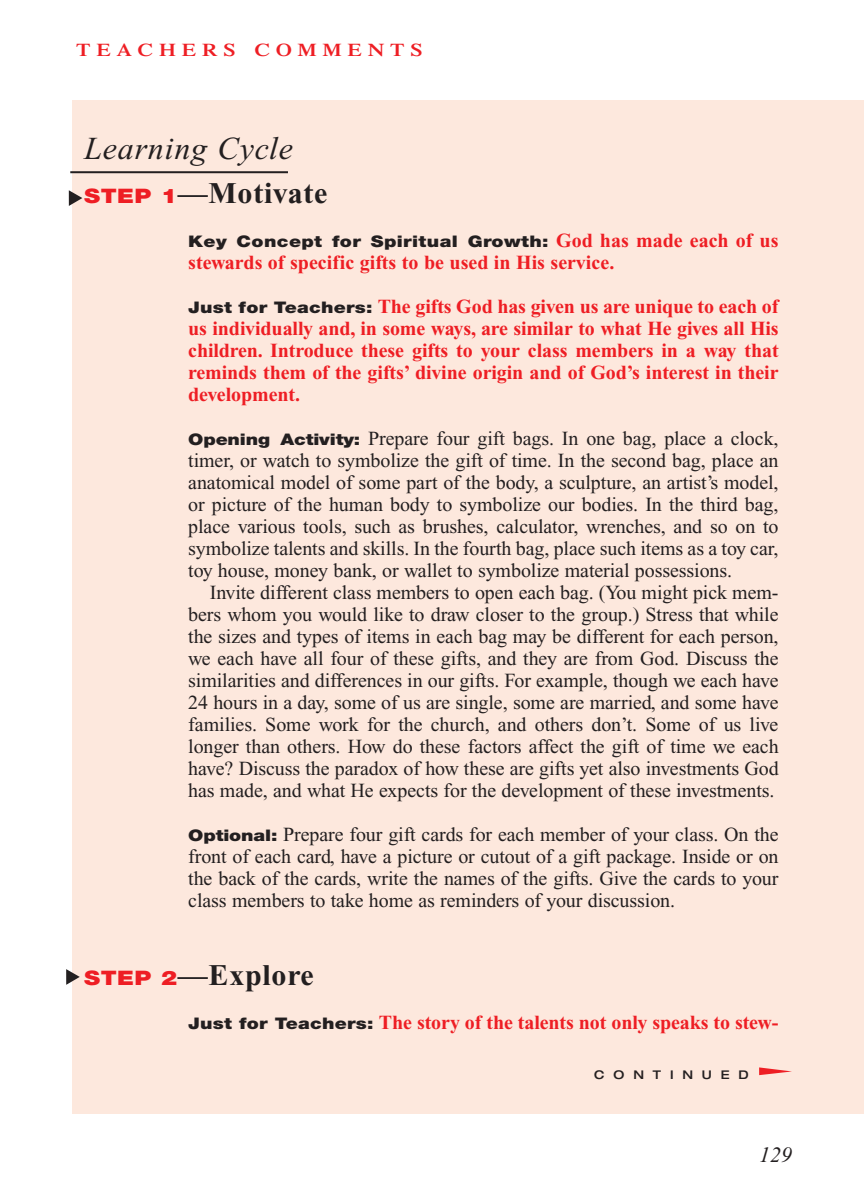
<style>
.page{position:relative;width:864px;height:1188px;background:#fff}
.page>*{position:absolute;margin:0;border:0;box-sizing:border-box;transform-origin:0 0}
.t1{font:italic 32px "Times New Roman";letter-spacing:.025em;color:#231f20}
.t2{font:700 30px "Times New Roman";letter-spacing:.025em;color:#231f20}
.t3{font:italic 22px "Times New Roman";color:#231f20}
.t4{font:20px/22px "Times New Roman";letter-spacing:-.005em;color:#231f20;text-align:justify}
.t5{font:700 20px/22px "Times New Roman";letter-spacing:-.005em;color:#ee1e24;text-align:justify}
.t6{font:600 18px "Times";letter-spacing:.265em;color:#ee1e24;scale:1.2 1}
.t7{font:900 16px "Helvetica Neue";letter-spacing:.02em;color:#231f20;scale:1.2 1}
.t8{font:500 expanded 12px "Helvetica Neue";letter-spacing:.74em;color:#231f20}
.s1{font-family:"Helvetica Neue";font-weight:900;font-size:20px;color:#ee1e24}
.s2{font-family:"Times New Roman";font-weight:700;font-size:20px;color:#ee1e24}
.s3{font-family:"Helvetica Neue";font-weight:900;font-size:16px;color:#231f20}
.s4{font-family:"Helvetica Neue";font-weight:900;font-size:16px}
</style>
<div class="page">
<div style="left:73px;top:100px;width:791px;height:1013px;background:#fde8dd"></div>
<svg style="left:759px;top:1067px;width:33px;height:8px"></svg>
<hr style="left:70px;top:171px;width:218px;height:2px;background:#231f20">
<svg style="left:69px;top:190px;width:13px;height:16px"></svg>
<svg style="left:66px;top:969px;width:14px;height:16px"></svg>
<p class="t6" style="left:76px;top:44px;width:290px">TEACHERS COMMENTS</p>
<h1 class="t1" style="left:84px;top:137px;width:210px">Learning Cycle</h1>
<h2 class="t2" style="left:84px;top:183px;width:245px"><span class="s1">STEP 1</span>—Motivate</h2>
<p class="t7" style="left:188px;top:236px;width:493px">Key Concept for Spiritual Growth: <span class="s2">God has made each of us</span></p>
<p class="t5" style="left:188px;top:254px;width:428px">stewards of specific gifts to be used in His service.</p>
<p class="t5" style="left:188px;top:298px;width:592px"><span class="s3">Just for Teachers:</span> The gifts God has given us are unique to each of us individually and, in some ways, are similar to what He gives all His children. Introduce these gifts to your class members in a way that reminds them of the gifts’ divine origin and of God’s interest in their development.</p>
<p class="t4" style="left:188px;top:429px;width:592px"><span class="s4">Opening Activity:</span> Prepare four gift bags. In one bag, place a clock, timer, or watch to symbolize the gift of time. In the second bag, place an anatomical model of some part of the body, a sculpture, an artist’s model, or picture of the human body to symbolize our bodies. In the third bag, place various tools, such as brushes, calculator, wrenches, and so on to symbolize talents and skills. In the fourth bag, place such items as a toy car, toy house, money bank, or wallet to symbolize material possessions.</p>
<p class="t4" style="left:188px;top:583px;width:592px;text-indent:22px">Invite different class members to open each bag. (You might pick mem&shy;bers whom you would like to draw closer to the group.) Stress that while the sizes and types of items in each bag may be different for each person, we each have all four of these gifts, and they are from God. Discuss the similarities and differences in our gifts. For example, though we each have 24 hours in a day, some of us are single, some are married, and some have families. Some work for the church, and others don’t. Some of us live longer than others. How do these factors affect the gift of time we each have? Discuss the paradox of how these are gifts yet also investments God has made, and what He expects for the development of these investments.</p>
<p class="t4" style="left:188px;top:825px;width:592px"><span class="s4">Optional:</span> Prepare four gift cards for each member of your class. On the front of each card, have a picture or cutout of a gift package. Inside or on the back of the cards, write the names of the gifts. Give the cards to your class members to take home as reminders of your discussion.</p>
<h2 class="t2" style="left:84px;top:965px;width:231px"><span class="s1">STEP 2</span>—Explore</h2>
<p class="t5" style="left:188px;top:1013px;width:592px"><span class="s3">Just for Teachers:</span> The story of the talents not only speaks to stew-</p>
<p class="t8" style="left:594px;top:1070px;width:156px">CONTINUED</p>
<p class="t3" style="left:759px;top:1146px;width:34px">129</p>
</div>
